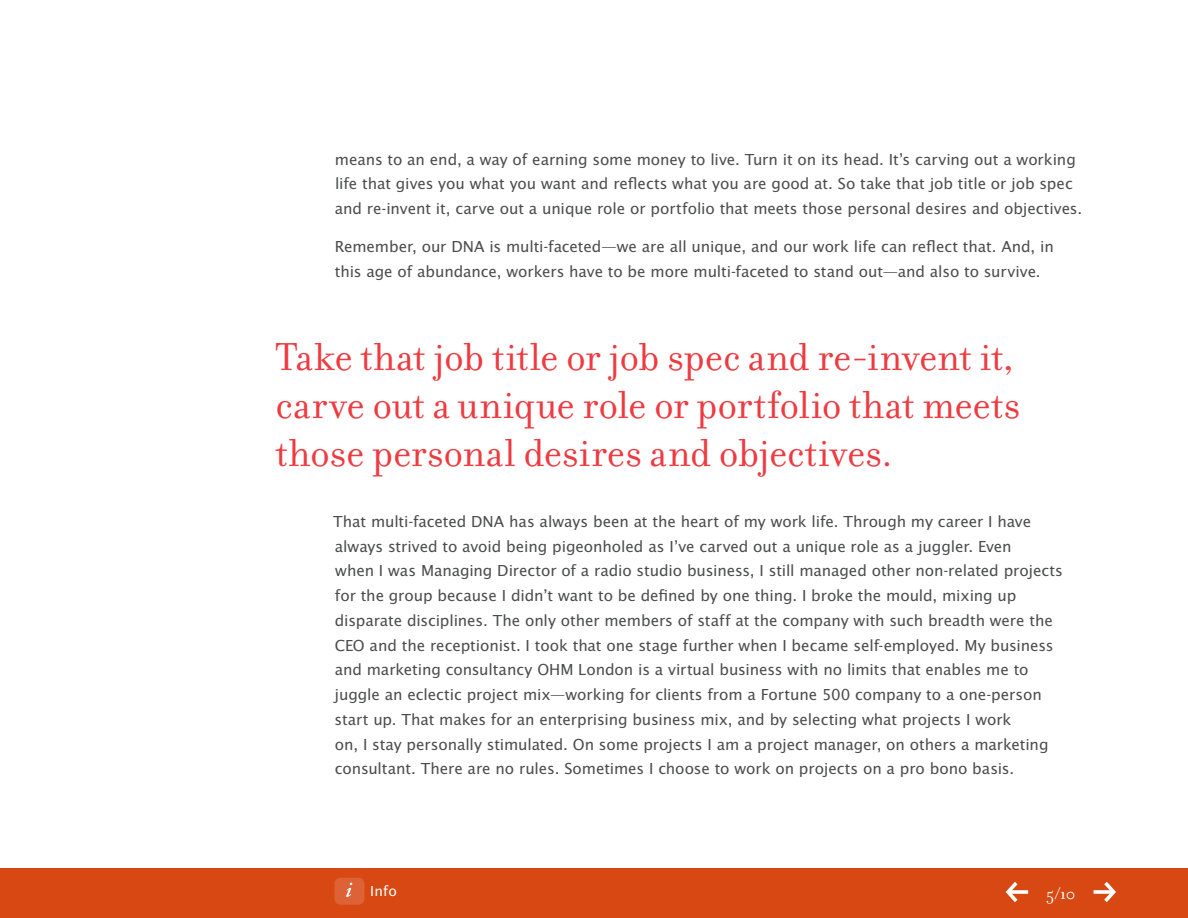
<style>
.page{position:relative;width:1188px;height:918px;background:#fff}
.page>*{position:absolute;margin:0;border:0;box-sizing:border-box;transform-origin:0 0}
.t1{font:42px/48px "Filosofia OT";letter-spacing:-.005em;color:#ee3a41}
.t2{font:18px "Filosofia OT";color:#fff}
.t3{font:16.5px/24.8px "Lucida Sans EFOP";letter-spacing:-.005em;color:#4b4c4d}
.t4{font:15px "Lucida Sans EFOP";color:#fff}
</style>
<div class="page">
<div style="left:0;top:869px;width:1188px;height:49px;background:#d74812"></div>
<div style="left:334px;top:878px;width:30px;height:27px;background:#dd6336;border-radius:6px"></div>
<svg style="left:346px;top:883px;width:6px;height:14px"></svg>
<svg style="left:1006px;top:882px;width:22px;height:20px"></svg>
<svg style="left:1094px;top:882px;width:22px;height:20px"></svg>
<p class="t3" style="left:335px;top:148px;width:749px">means to an end, a way of earning some money to live. Turn it on its head. It’s carving out a working life that gives you what you want and reflects what you are good at. So take that job title or job spec and re-invent it, carve out a unique role or portfolio that meets those personal desires and objectives.</p>
<p class="t3" style="left:335px;top:235px;width:721px">Remember, our DNA is multi-faceted—we are all unique, and our work life can reflect that. And, in this age of abundance, workers have to be more multi-faceted to stand out—and also to survive.</p>
<h1 class="t1" style="left:276px;top:333px;width:746px">Take that job title or job spec and re-invent it, carve out a unique role or portfolio that meets those personal desires and objectives.</h1>
<p class="t3" style="left:333px;top:510px;width:731px">That multi-faceted DNA has always been at the heart of my work life. Through my career I have always strived to avoid being pigeonholed as I’ve carved out a unique role as a juggler. Even<br>when I was Managing Director of a radio studio business, I still managed other non-related projects for the group because I didn’t want to be defined by one thing. I broke the mould, mixing up disparate disciplines. The only other members of staff at the company with such breadth were the CEO and the receptionist. I took that one stage further when I became self-employed. My business and marketing consultancy OHM London is a virtual business with no limits that enables me to juggle an eclectic project mix—working for clients from a Fortune 500 company to a one-person start up. That makes for an enterprising business mix, and by selecting what projects I work<br>on, I stay personally stimulated. On some projects I am a project manager, on others a marketing consultant. There are no rules. Sometimes I choose to work on projects on a pro bono basis.</p>
<p class="t4" style="left:370px;top:883px;width:28px">Info</p>
<p class="t2" style="left:1046px;top:884px;width:31px">5/10</p>
</div>
